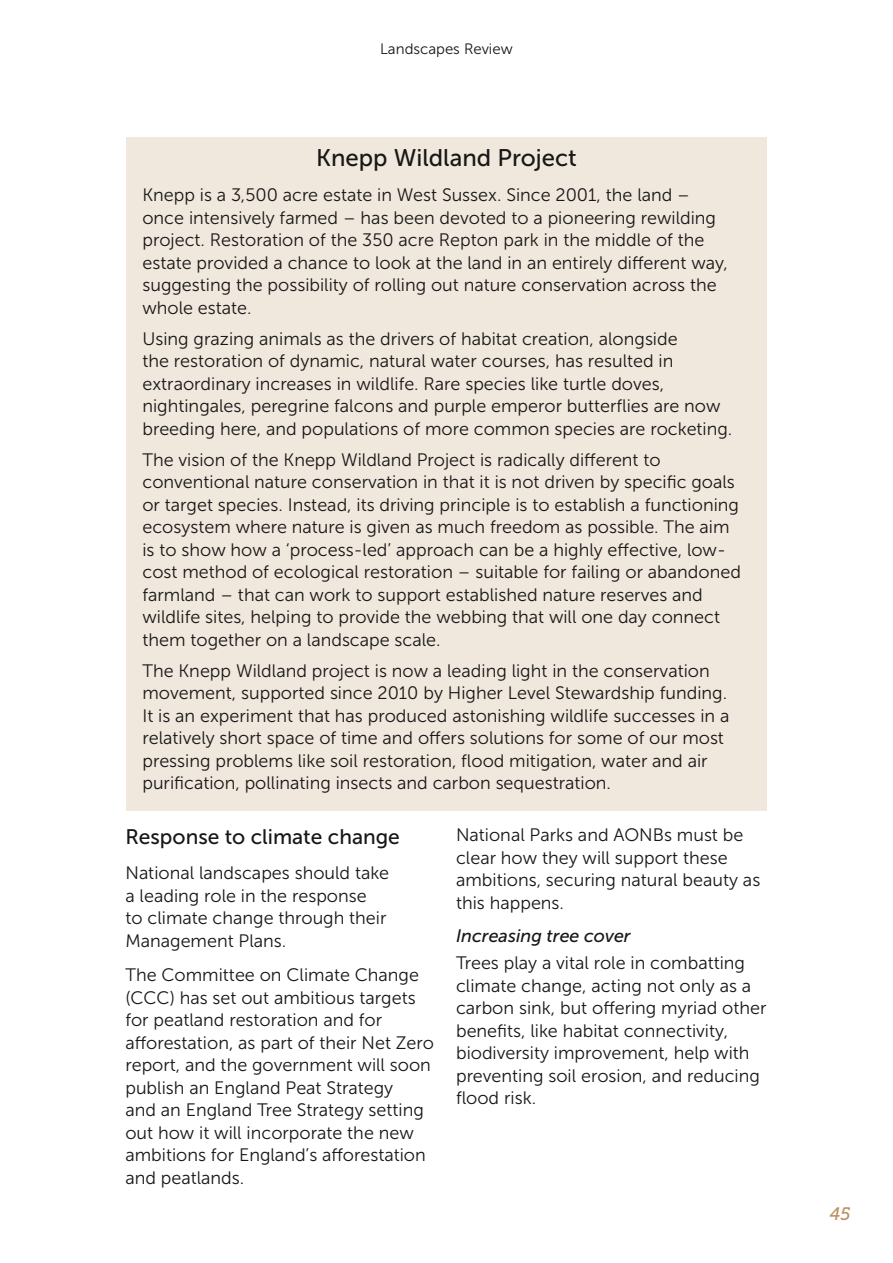
<style>
.page{position:relative;width:893px;height:1263px;background:#fff}
.page>*{position:absolute;margin:0;border:0;box-sizing:border-box;transform-origin:0 0}
.Proposals_Box_Head{font:24px "Museo Sans 500";color:#181716}
.Head_C{font:21px "Museo Sans 500";color:#181716}
.Shaded_Box_Text{font:18px/22.5px "Museo Sans 300";color:#181716}
.Body_Text{font:18px/22.5px "Museo Sans 300";color:#181716}
.Head_D{font:italic 18px "Museo Sans 500";color:#181716}
.t1{font:italic 18px "Museo 500";color:#bc9063}
.t2{font:15px "Museo Sans 300";color:#181716}
</style>
<div class="page">
<div style="left:126px;top:137px;width:641px;height:43px;background:#f0e7dd"></div>
<div style="left:126px;top:179px;width:641px;height:156px;background:#f0e7dd"></div>
<div style="left:126px;top:323px;width:641px;height:133px;background:#f0e7dd"></div>
<div style="left:126px;top:444px;width:641px;height:223px;background:#f0e7dd"></div>
<div style="left:126px;top:655px;width:641px;height:156px;background:#f0e7dd"></div>
<p class="t2" style="left:380px;top:41px;width:134px">Landscapes Review</p>
<p class="Proposals_Box_Head" style="left:316px;top:144px;width:262px">Knepp Wildland Project</p>
<p class="Shaded_Box_Text" style="left:142px;top:184px;width:587px">Knepp is a 3,500 acre estate in West Sussex. Since 2001, the land – once intensively farmed – has been devoted to a pioneering rewilding project. Restoration of the 350 acre Repton park in the middle of the estate provided a chance to look at the land in an entirely different way, suggesting the possibility of rolling out nature conservation across the whole estate.</p>
<p class="Shaded_Box_Text" style="left:142px;top:327px;width:591px">Using grazing animals as the drivers of habitat creation, alongside<br>the restoration of dynamic, natural water courses, has resulted in extraordinary increases in wildlife. Rare species like turtle doves, nightingales, peregrine falcons and purple emperor butterflies are now breeding here, and populations of more common species are rocketing.</p>
<p class="Shaded_Box_Text" style="left:142px;top:448px;width:600px">The vision of the Knepp Wildland Project is radically different to conventional nature conservation in that it is not driven by specific goals or target species. Instead, its driving principle is to establish a functioning ecosystem where nature is given as much freedom as possible. The aim is to show how a ‘process- led’ approach can be a highly effective, low&shy;cost method of ecological restoration – suitable for failing or abandoned farmland – that can work to support established nature reserves and wildlife sites, helping to provide the webbing that will one day connect them together on a landscape scale.</p>
<p class="Shaded_Box_Text" style="left:142px;top:659px;width:588px">The Knepp Wildland project is now a leading light in the conservation movement, supported since 2010 by Higher Level Stewardship funding.<br>It is an experiment that has produced astonishing wildlife successes in a relatively short space of time and offers solutions for some of our most pressing problems like soil restoration, flood mitigation, water and air purification, pollinating insects and carbon sequestration.</p>
<p class="Head_C" style="left:125px;top:825px;width:276px">Response to climate change</p>
<p class="Body_Text" style="left:125px;top:862px;width:265px">National landscapes should take a leading role in the response<br>to climate change through their<br>Management Plans.</p>
<p class="Body_Text" style="left:125px;top:964px;width:310px">The Committee on Climate Change (CCC) has set out ambitious targets for peatland restoration and for afforestation, as part of their Net Zero report, and the government will soon publish an England Peat Strategy<br>and an England Tree Strategy setting out how it will incorporate the new ambitions for England’s afforestation and peatlands.</p>
<p class="Body_Text" style="left:456px;top:824px;width:306px">National Parks and AONBs must be clear how they will support these ambitions, securing natural beauty as this happens.</p>
<p class="Head_D" style="left:456px;top:926px;width:176px">Increasing tree cover</p>
<p class="Body_Text" style="left:456px;top:952px;width:312px">Trees play a vital role in combatting climate change, acting not only as a carbon sink, but offering myriad other benefits, like habitat connectivity, biodiversity improvement, help with preventing soil erosion, and reducing flood risk.</p>
<p class="t1" style="left:830px;top:1204px;width:22px">45</p>
</div>
